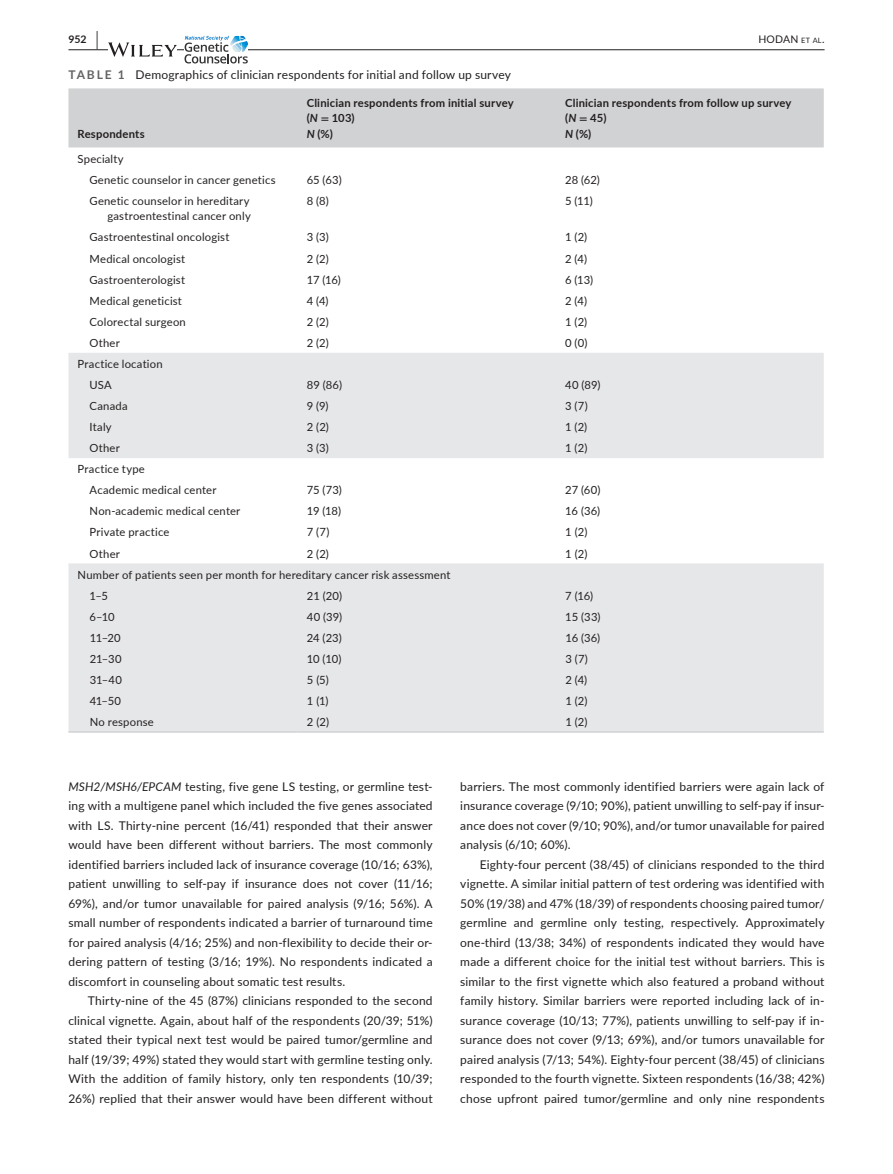
<style>
.page{position:relative;width:893px;height:1174px;background:#fff}
.page>*{position:absolute;margin:0;border:0;box-sizing:border-box;transform-origin:0 0}
.t1{font:12px/19.5px "Lato";letter-spacing:.015em;color:#231f20;text-align:justify}
.t2{font:11.25px/21px "Lato";letter-spacing:.02em;color:#231f20}
.t3{font:700 11.25px/15.8px "Lato";letter-spacing:.02em;color:#231f20}
.t4{font:10.5px "Lato";letter-spacing:.02em;color:#231f20}
.t5{font:700 10.5px "Lato";color:#231f20}
.s1{font-size:19.5px}
.s2{font-size:7.35px}
.s3{font-weight:700;color:#636366}
.s4{font-style:italic}
.s5{font-family:"STIX"}
</style>
<div class="page">
<hr style="left:68px;top:49px;width:756px;height:1px;background:#231f20">
<svg style="left:108px;top:42px;width:69px;height:15px"></svg>
<svg style="left:185px;top:36px;width:63px;height:27px"></svg>
<div style="left:68px;top:88px;width:756px;height:59px;background:#d1d2d4"></div>
<svg style="left:68px;top:353px;width:756px;height:378px;fill:#e6e7e9"></svg>
<hr style="left:68px;top:731px;width:230px;height:1px;background:#d1d2d4">
<hr style="left:298px;top:731px;width:258px;height:1px;background:#d1d2d4">
<hr style="left:556px;top:731px;width:268px;height:1px;background:#d1d2d4">
<p class="t5" style="left:68px;top:31px;width:31px">952 <span class="s1">|</span></p>
<p class="t4" style="left:758px;top:31px;width:68px">HODAN <span class="s2">et al</span>.</p>
<p class="t1" style="left:68px;top:64px;width:444px"><span class="s3">TABLE 1</span> Demographics of clinician respondents for initial and follow up survey</p>
<p class="t3" style="left:77px;top:126px;width:69px">Respondents</p>
<p class="t2" style="left:89px;top:147px;width:188px;text-indent:-12px">Specialty<br>Genetic counselor in cancer genetics</p>
<p class="t3" style="left:307px;top:94px;width:209px">Clinician respondents from initial survey (<span class="s4">N</span> <span class="s5">=</span> 103)<br><span class="s4">N</span> (%)</p>
<p class="t3" style="left:565px;top:94px;width:228px">Clinician respondents from follow up survey (<span class="s4">N</span> <span class="s5">=</span> 45)<br><span class="s4">N</span> (%)</p>
<p class="t2" style="left:307px;top:168px;width:37px">65 (63)</p>
<p class="t2" style="left:565px;top:168px;width:36px">28 (62)</p>
<p class="t2" style="left:89px;top:192px;width:163px;line-height:15.8px;text-align:right">Genetic counselor in hereditary gastroentestinal cancer only</p>
<p class="t2" style="left:307px;top:190px;width:24px">8 (8)</p>
<p class="t2" style="left:565px;top:190px;width:29px">5 (11)</p>
<p class="t2" style="left:89px;top:226px;width:141px">Gastroentestinal oncologist</p>
<p class="t2" style="left:307px;top:226px;width:24px">3 (3)</p>
<p class="t2" style="left:565px;top:226px;width:24px">1 (2)</p>
<p class="t2" style="left:89px;top:247px;width:97px">Medical oncologist</p>
<p class="t2" style="left:307px;top:247px;width:24px">2 (2)</p>
<p class="t2" style="left:565px;top:247px;width:23px">2 (4)</p>
<p class="t2" style="left:90px;top:268px;width:97px">Gastroenterologist</p>
<p class="t2" style="left:307px;top:268px;width:36px">17 (16)</p>
<p class="t2" style="left:565px;top:268px;width:30px">6 (13)</p>
<p class="t2" style="left:90px;top:290px;width:94px">Medical geneticist</p>
<p class="t2" style="left:307px;top:290px;width:23px">4 (4)</p>
<p class="t2" style="left:565px;top:290px;width:23px">2 (4)</p>
<p class="t2" style="left:90px;top:311px;width:98px">Colorectal surgeon</p>
<p class="t2" style="left:307px;top:311px;width:24px">2 (2)</p>
<p class="t2" style="left:565px;top:311px;width:24px">1 (2)</p>
<p class="t2" style="left:90px;top:332px;width:32px">Other</p>
<p class="t2" style="left:307px;top:332px;width:24px">2 (2)</p>
<p class="t2" style="left:565px;top:332px;width:24px">0 (0)</p>
<p class="t2" style="left:90px;top:353px;width:75px;text-indent:-12px">Practice location<br>USA</p>
<p class="t2" style="left:307px;top:374px;width:37px">89 (86)</p>
<p class="t2" style="left:565px;top:374px;width:37px">40 (89)</p>
<p class="t2" style="left:90px;top:395px;width:40px">Canada</p>
<p class="t2" style="left:307px;top:395px;width:23px">9 (9)</p>
<p class="t2" style="left:565px;top:395px;width:24px">3 (7)</p>
<p class="t2" style="left:90px;top:416px;width:24px">Italy</p>
<p class="t2" style="left:307px;top:416px;width:24px">2 (2)</p>
<p class="t2" style="left:565px;top:416px;width:24px">1 (2)</p>
<p class="t2" style="left:90px;top:437px;width:32px">Other</p>
<p class="t2" style="left:307px;top:437px;width:24px">3 (3)</p>
<p class="t2" style="left:565px;top:437px;width:24px">1 (2)</p>
<p class="t2" style="left:90px;top:458px;width:128px;text-indent:-12px">Practice type<br>Academic medical center</p>
<p class="t2" style="left:307px;top:479px;width:37px">75 (73)</p>
<p class="t2" style="left:565px;top:479px;width:37px">27 (60)</p>
<p class="t2" style="left:90px;top:500px;width:152px">Non-academic medical center</p>
<p class="t2" style="left:307px;top:500px;width:36px">19 (18)</p>
<p class="t2" style="left:565px;top:500px;width:36px">16 (36)</p>
<p class="t2" style="left:90px;top:521px;width:81px">Private practice</p>
<p class="t2" style="left:307px;top:521px;width:24px">7 (7)</p>
<p class="t2" style="left:565px;top:521px;width:24px">1 (2)</p>
<p class="t2" style="left:90px;top:542px;width:32px">Other</p>
<p class="t2" style="left:307px;top:542px;width:24px">2 (2)</p>
<p class="t2" style="left:565px;top:542px;width:24px">1 (2)</p>
<p class="t2" style="left:90px;top:563px;width:362px;text-indent:-12px">Number of patients seen per month for hereditary cancer risk assessment<br>1–5</p>
<p class="t2" style="left:307px;top:584px;width:37px">21 (20)</p>
<p class="t2" style="left:565px;top:584px;width:29px">7 (16)</p>
<p class="t2" style="left:90px;top:605px;width:27px">6–10</p>
<p class="t2" style="left:307px;top:605px;width:37px">40 (39)</p>
<p class="t2" style="left:565px;top:605px;width:37px">15 (33)</p>
<p class="t2" style="left:90px;top:626px;width:33px">11–20</p>
<p class="t2" style="left:307px;top:626px;width:36px">24 (23)</p>
<p class="t2" style="left:565px;top:626px;width:36px">16 (36)</p>
<p class="t2" style="left:90px;top:648px;width:34px">21–30</p>
<p class="t2" style="left:307px;top:648px;width:36px">10 (10)</p>
<p class="t2" style="left:565px;top:648px;width:24px">3 (7)</p>
<p class="t2" style="left:90px;top:669px;width:34px">31–40</p>
<p class="t2" style="left:307px;top:669px;width:23px">5 (5)</p>
<p class="t2" style="left:565px;top:669px;width:23px">2 (4)</p>
<p class="t2" style="left:90px;top:690px;width:33px">41–50</p>
<p class="t2" style="left:307px;top:690px;width:23px">1 (1)</p>
<p class="t2" style="left:565px;top:690px;width:24px">1 (2)</p>
<p class="t2" style="left:90px;top:711px;width:66px">No response</p>
<p class="t2" style="left:307px;top:711px;width:24px">2 (2)</p>
<p class="t2" style="left:565px;top:711px;width:24px">1 (2)</p>
<p class="t1" style="left:68px;top:776px;width:366px"><span class="s4">MSH2/MSH6/EPCAM</span> testing, five gene LS testing, or germline test&shy;ing with a multigene panel which included the five genes associated with LS. Thirty-nine percent (16/41) responded that their answer would have been different without barriers. The most commonly identified barriers included lack of insurance coverage (10/16; 63%), patient unwilling to self-pay if insurance does not cover (11/16; 69%), and/or tumor unavailable for paired analysis (9/16; 56%). A small number of respondents indicated a barrier of turnaround time for paired analysis (4/16; 25%) and non-flexibility to decide their or&shy;dering pattern of testing (3/16; 19%). No respondents indicated a discomfort in counseling about somatic test results.</p>
<p class="t1" style="left:68px;top:990px;width:366px;text-indent:20px">Thirty-nine of the 45 (87%) clinicians responded to the second clinical vignette. Again, about half of the respondents (20/39; 51%) stated their typical next test would be paired tumor/germline and half (19/39; 49%) stated they would start with germline testing only.<br>With the addition of family history, only ten respondents (10/39; 26%) replied that their answer would have been different without</p>
<p class="t1" style="left:460px;top:776px;width:366px">barriers. The most commonly identified barriers were again lack of insurance coverage (9/10; 90%), patient unwilling to self-pay if insur&shy;ance does not cover (9/10; 90%), and/or tumor unavailable for paired analysis (6/10; 60%).</p>
<p class="t1" style="left:460px;top:854px;width:366px;text-indent:20px">Eighty-four percent (38/45) of clinicians responded to the third vignette. A similar initial pattern of test ordering was identified with 50% (19/38) and 47% (18/39) of respondents choosing paired tumor/ germline and germline only testing, respectively. Approximately one-third (13/38; 34%) of respondents indicated they would have made a different choice for the initial test without barriers. This is similar to the first vignette which also featured a proband without family history. Similar barriers were reported including lack of in&shy;surance coverage (10/13; 77%), patients unwilling to self-pay if in&shy;surance does not cover (9/13; 69%), and/or tumors unavailable for paired analysis (7/13; 54%). Eighty-four percent (38/45) of clinicians responded to the fourth vignette. Sixteen respondents (16/38; 42%) chose upfront paired tumor/germline and only nine respondents</p>
</div>
